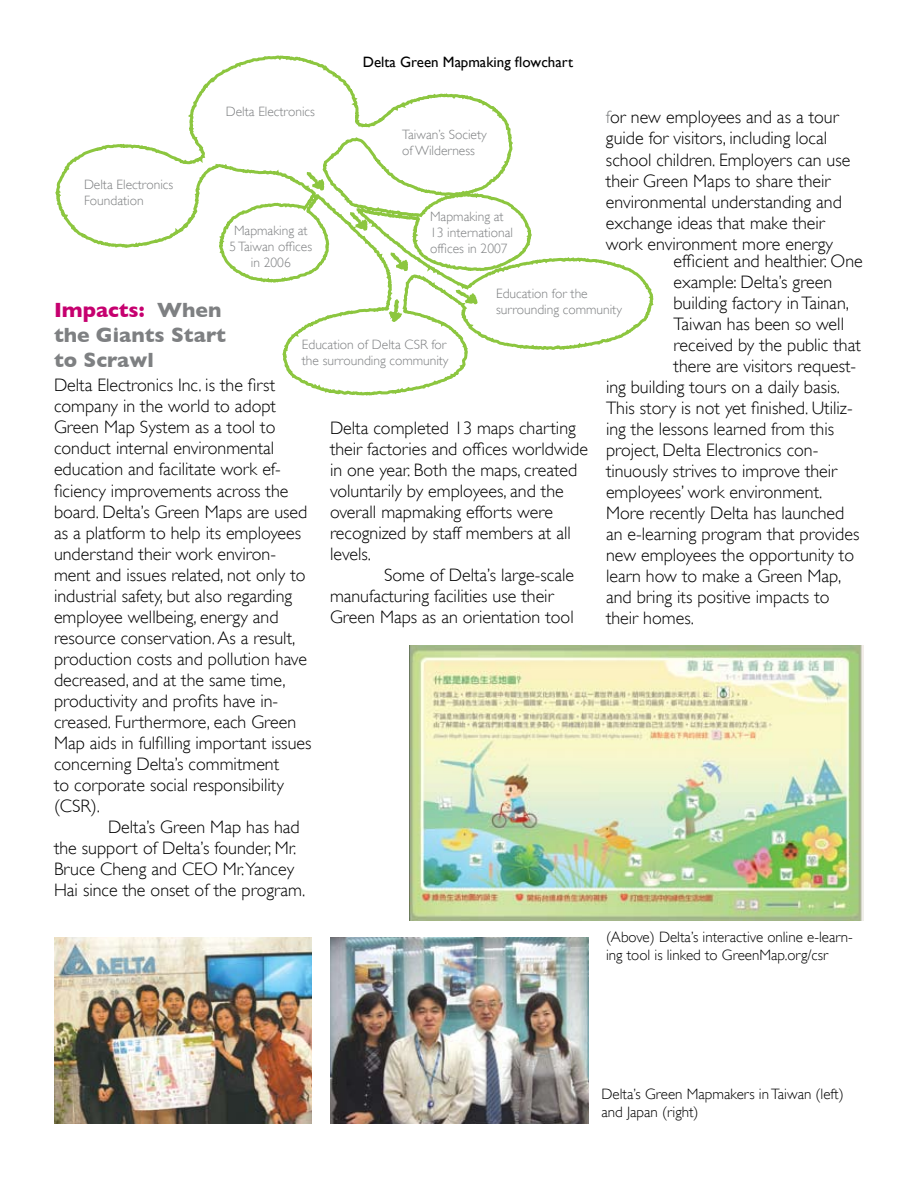
<style>
.page{position:relative;width:918px;height:1188px;background:#fff}
.page>*{position:absolute;margin:0;border:0;box-sizing:border-box;transform-origin:0 0}
.t1{font:700 21px/25.2px "Gill Sans";color:#7e8082}
.t2{font:300 18px/21px "Gill Sans";color:#000}
.t3{font:300 15px/18px "Gill Sans";color:#000}
.t4{font:15px "Gill Sans";color:#000}
.t5{font:300 13.5px/16.2px "Gill Sans";color:#7e8082}
.s1{color:#7e8082}
.s2{color:#c6006f}
</style>
<div class="page">
<img style="left:410px;top:645px;width:454px;height:275px">
<img style="left:54px;top:938px;width:258px;height:185px">
<img style="left:330px;top:938px;width:258px;height:185px">
<svg style="left:55px;top:55px;width:599px;height:341px"></svg>
<svg style="left:306px;top:172px;width:19px;height:19px"></svg>
<svg style="left:350px;top:212px;width:18px;height:19px"></svg>
<svg style="left:390px;top:252px;width:19px;height:20px"></svg>
<svg style="left:455px;top:289px;width:24px;height:16px"></svg>
<svg style="left:417px;top:198px;width:109px;height:68px"></svg>
<svg style="left:225px;top:207px;width:99px;height:71px"></svg>
<svg style="left:389px;top:299px;width:13px;height:24px"></svg>
<p class="t4" style="left:363px;top:53px;width:212px">Delta Green Mapmaking flowchart</p>
<p class="t5" style="left:226px;top:103px;width:91px">Delta Electronics</p>
<p class="t2" style="left:606px;top:107px;width:246px"><span class="s1">f</span>or new employees and as a tour guide for visitors, including local school children. Employers can use their Green Maps to share their environmental understanding and exchange ideas that make their work environment more energy</p>
<p class="t5" style="left:402px;top:126px;width:86px">Taiwan’s Society of Wilderness</p>
<p class="t5" style="left:84px;top:177px;width:91px">Delta Electronics<br>Foundation</p>
<p class="t5" style="left:430px;top:208px;width:85px">Mapmaking at<br>13 international offices in 2007</p>
<p class="t5" style="left:230px;top:222px;width:84px;text-align:center">Mapmaking at<br>5 Taiwan offices in 2006</p>
<p class="t2" style="left:674px;top:251px;width:191px">efficient and healthier. One</p>
<p class="t2" style="left:674px;top:272px;width:160px">example: Delta’s green</p>
<p class="t2" style="left:674px;top:293px;width:177px">building factory in Tainan,</p>
<p class="t2" style="left:674px;top:314px;width:172px">Taiwan has been so well</p>
<p class="t2" style="left:674px;top:335px;width:189px">received by the public that</p>
<p class="t2" style="left:674px;top:356px;width:184px">there are visitors request-</p>
<p class="t2" style="left:606px;top:377px;width:236px">ing building tours on a daily basis.</p>
<p class="t2" style="left:606px;top:398px;width:248px">This story is not yet finished. Utiliz-</p>
<p class="t2" style="left:606px;top:419px;width:230px">ing the lessons learned from this</p>
<p class="t2" style="left:606px;top:440px;width:214px">project, Delta Electronics con-</p>
<p class="t2" style="left:606px;top:461px;width:233px">tinuously strives to improve their</p>
<p class="t2" style="left:606px;top:482px;width:218px">employees’ work environment.</p>
<p class="t2" style="left:606px;top:503px;width:240px">More recently Delta has launched</p>
<p class="t2" style="left:606px;top:524px;width:255px">an e-learning program that provides</p>
<p class="t2" style="left:606px;top:545px;width:250px">new employees the opportunity to</p>
<p class="t2" style="left:606px;top:566px;width:237px">learn how to make a Green Map,</p>
<p class="t2" style="left:606px;top:587px;width:225px">and bring its positive impacts to</p>
<p class="t2" style="left:606px;top:608px;width:89px">their homes.</p>
<p class="t5" style="left:496px;top:286px;width:127px">Education for the surrounding community</p>
<p class="t1" style="left:54px;top:297px;width:173px"><span class="s2">Impacts:</span> When the Giants Start to Scrawl</p>
<p class="t2" style="left:54px;top:375px;width:259px">Delta Electronics Inc. is the first company in the world to adopt<br>Green Map System as a tool to conduct internal environmental education and facilitate work ef&shy;ficiency improvements across the board. Delta’s Green Maps are used as a platform to help its employees understand their work environ&shy;ment and issues related, not only to industrial safety, but also regarding employee wellbeing, energy and resource conservation. As a result, production costs and pollution have decreased, and at the same time, productivity and profits have in&shy;creased. Furthermore, each Green<br>Map aids in fulfilling important issues concerning Delta’s commitment<br>to corporate social responsibility (CSR).</p>
<p class="t2" style="left:54px;top:816px;width:253px;text-indent:54px">Delta’s Green Map has had the support of Delta’s founder, Mr.<br>Bruce Cheng and CEO Mr.Yancey<br>Hai since the onset of the program.</p>
<p class="t5" style="left:302px;top:336px;width:148px">Education of Delta CSR for the surrounding community</p>
<p class="t2" style="left:330px;top:417px;width:260px">Delta completed 13 maps charting their factories and offices worldwide in one year. Both the maps, created voluntarily by employees, and the overall mapmaking efforts were recognized by staff members at all levels.</p>
<p class="t2" style="left:330px;top:564px;width:246px;text-indent:54px">Some of Delta’s large-scale manufacturing facilities use their<br>Green Maps as an orientation tool</p>
<p class="t3" style="left:606px;top:928px;width:248px">(Above) Delta’s interactive online e-learn&shy;ing tool is linked to GreenMap.org/csr</p>
<p class="t3" style="left:602px;top:1085px;width:244px">Delta’s Green Mapmakers in Taiwan (left) and Japan (right)</p>
</div>
